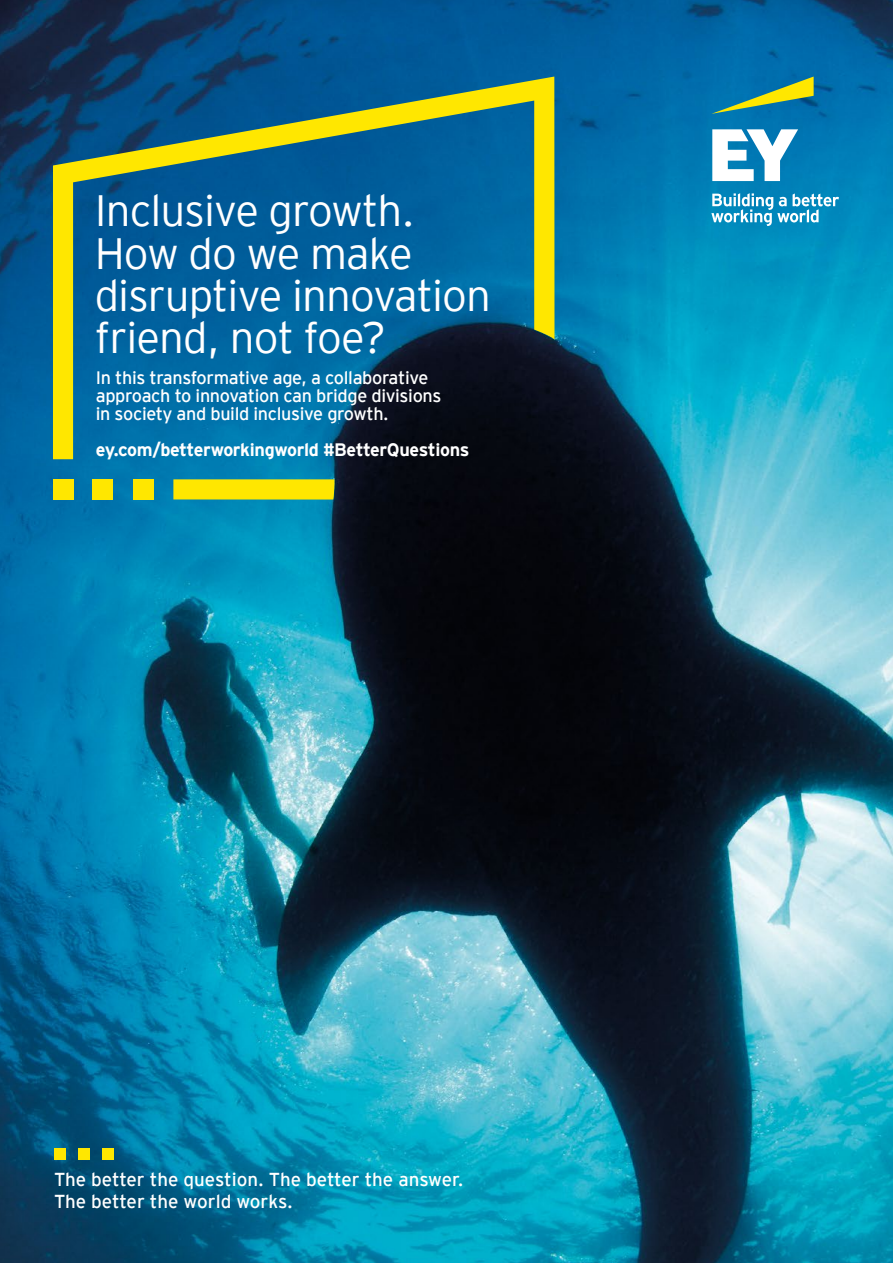
<style>
.page{position:relative;width:893px;height:1263px;background:#fff}
.page>*{position:absolute;margin:0;border:0;box-sizing:border-box;transform-origin:0 0}
.t1{font:300 43.8px/42.3px "EY Interstate";letter-spacing:-.02em;color:#fff}
.t2{font:18.75px/22.5px "EY Interstate";color:#fff}
.t3{font:18px/18px "EY Interstate";letter-spacing:-.02em;color:#fff}
.t4{font:700 18px "EY Interstate";letter-spacing:-.02em;color:#fff}
</style>
<div class="page">
<img style="left:0;top:0;width:893px;height:1263px">
<svg style="left:711px;top:77px;width:103px;height:37px;background:#428e80"></svg>
<svg style="left:711px;top:129px;width:128px;height:97px"></svg>
<div style="left:54px;top:1148px;width:12px;height:11px;background:#ffe700"></div>
<div style="left:78px;top:1148px;width:12px;height:11px;background:#ffe700"></div>
<div style="left:102px;top:1148px;width:11px;height:11px;background:#ffe700"></div>
<svg style="left:53px;top:77px;width:501px;height:422px;background:#206375"></svg>
<h1 class="t1" style="left:95px;top:187px;width:398px">Inclusive growth.<br>How do we make disruptive innovation friend, not foe?</h1>
<p class="t3" style="left:96px;top:367px;width:347px">In this transformative age, a collaborative approach to innovation can bridge divisions in society and build inclusive growth.</p>
<p class="t4" style="left:96px;top:436px;width:375px">ey.com/betterworkingworld #BetterQuestions</p>
<p class="t2" style="left:54px;top:1166px;width:411px">The better the question. The better the answer.<br>The better the world works.</p>
</div>
